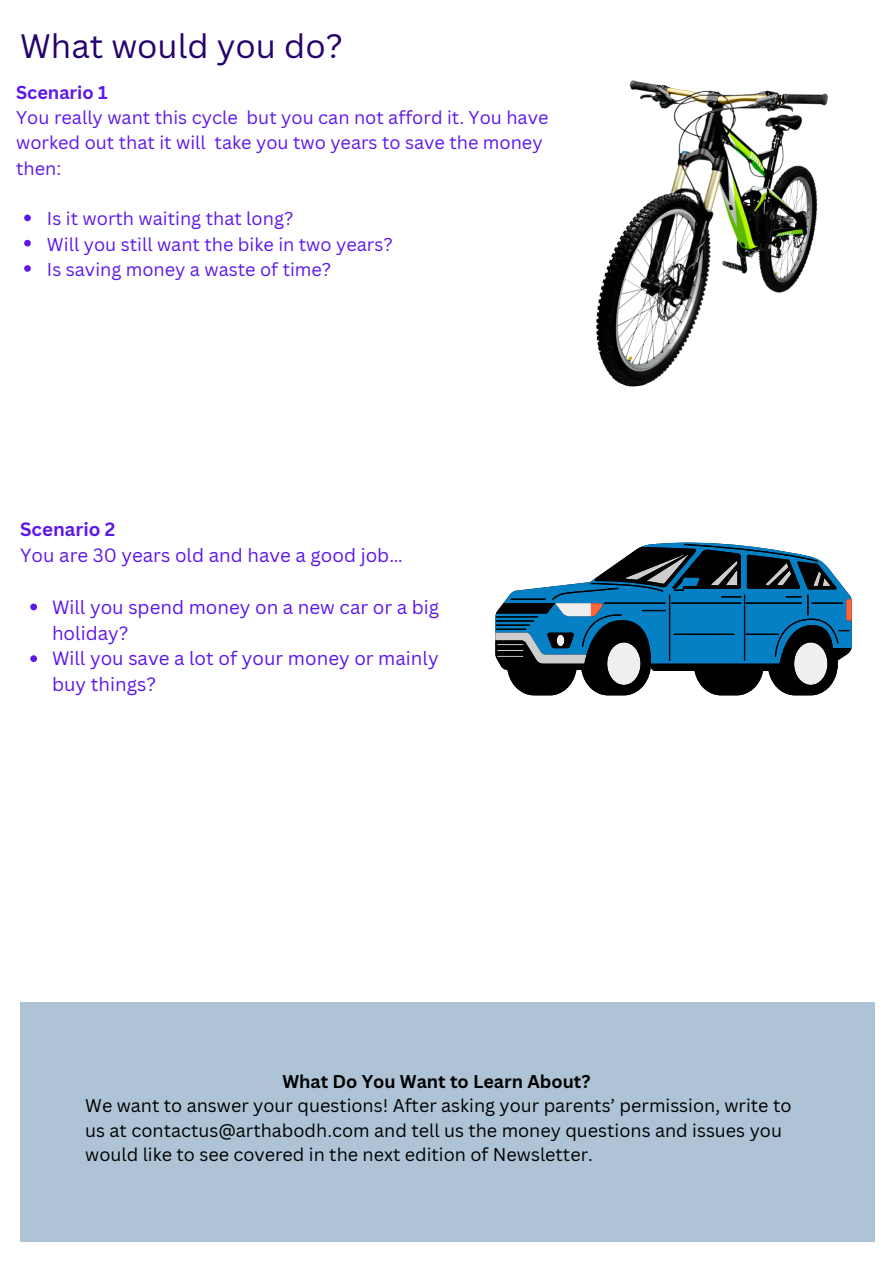
<style>
.page{position:relative;width:893px;height:1264px;background:#fff}
.page>*{position:absolute;margin:0;border:0;box-sizing:border-box;transform-origin:0 0}
.t1{font:33px "Canva Sans";color:#25026d}
.t2{font:18.75px/25.8px "Canva Sans";color:#5e17eb}
.t3{font:700 18.75px "Canva Sans";color:#5e17eb}
.t4{font:18.15px/25.2px "Canva Sans";color:#5e17eb}
.t5{font:700 18.15px "Canva Sans";color:#5e17eb}
.t6{font:18px/24.8px "Canva Sans";color:#000}
.t7{font:700 18px "Canva Sans";color:#000}
</style>
<div class="page">
<div style="left:20px;top:1002px;width:854px;height:239px;background:#aec4d6"></div>
<img style="left:596px;top:81px;width:231px;height:305px">
<svg style="left:495px;top:544px;width:356px;height:151px"></svg>
<svg style="left:24px;top:214px;width:7px;height:7px"></svg>
<svg style="left:24px;top:240px;width:7px;height:6px"></svg>
<svg style="left:24px;top:265px;width:7px;height:7px"></svg>
<svg style="left:30px;top:603px;width:7px;height:7px"></svg>
<svg style="left:30px;top:655px;width:7px;height:7px"></svg>
<p class="t1" style="left:20px;top:23px;width:324px">What would you do?</p>
<p class="t5" style="left:16px;top:79px;width:93px">Scenario 1</p>
<p class="t4" style="left:16px;top:104px;width:533px">You really want this cycle but you can not afford it. You have worked out that it will take you two years to save the money then:</p>
<p class="t4" style="left:47px;top:205px;width:248px">Is it worth waiting that long?</p>
<p class="t4" style="left:47px;top:231px;width:347px">Will you still want the bike in two years?</p>
<p class="t4" style="left:47px;top:256px;width:286px">Is saving money a waste of time?</p>
<p class="t3" style="left:20px;top:516px;width:97px">Scenario 2</p>
<p class="t2" style="left:20px;top:542px;width:384px">You are 30 years old and have a good job…</p>
<p class="t2" style="left:52px;top:593px;width:388px">Will you spend money on a new car or a big holiday?</p>
<p class="t2" style="left:52px;top:645px;width:388px">Will you save a lot of your money or mainly buy things?</p>
<p class="t7" style="left:282px;top:1068px;width:309px">What Do You Want to Learn About?</p>
<p class="t6" style="left:85px;top:1092px;width:707px">We want to answer your questions! After asking your parents’ permission, write to us at contactus@arthabodh.com and tell us the money questions and issues you would like to see covered in the next edition of Newsletter.</p>
</div>
